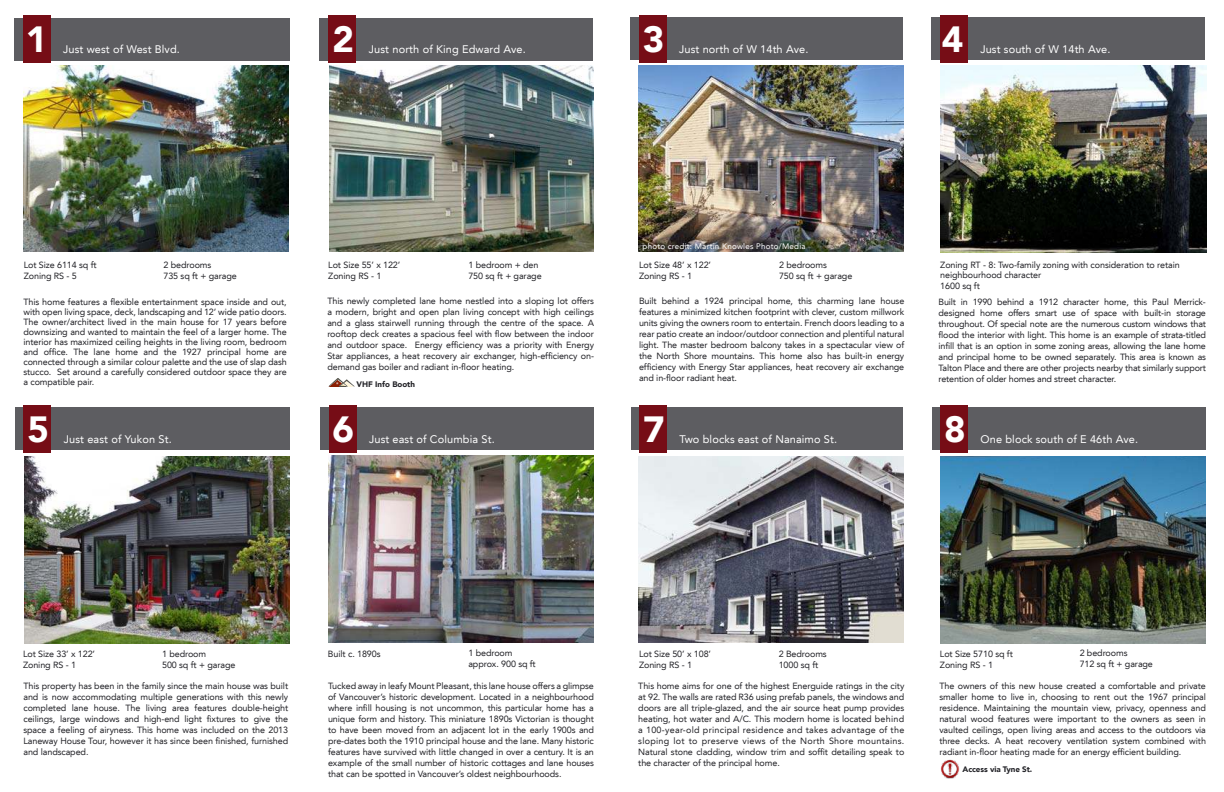
<style>
.page{position:relative;width:1224px;height:792px;background:#fff}
.page>*{position:absolute;margin:0;border:0;box-sizing:border-box;transform-origin:0 0}
.t1{font:900 36.4px "Avenir LT";color:#fff}
.t2{font:11px "Avenir LT";letter-spacing:.01em;color:#fff}
.t3{font:9px/11px "Avenir LT";letter-spacing:-.01em;color:#232328}
.t4{font:8px "Avenir LT";letter-spacing:.03em;color:#fff}
.t5{font:900 8px "Avenir LT";letter-spacing:-.01em;color:#232328}
</style>
<div class="page">
<img style="left:639px;top:65px;width:264px;height:187px">
<img style="left:330px;top:66px;width:264px;height:186px">
<img style="left:23px;top:66px;width:266px;height:186px">
<img style="left:940px;top:66px;width:266px;height:186px">
<img style="left:639px;top:456px;width:264px;height:187px">
<img style="left:328px;top:456px;width:266px;height:186px">
<img style="left:24px;top:457px;width:266px;height:186px">
<img style="left:940px;top:457px;width:266px;height:186px">
<div style="left:14px;top:18px;width:275px;height:42px;background:#5d5d61"></div>
<div style="left:23px;top:15px;width:27px;height:48px;background:#760d16"></div>
<div style="left:932px;top:18px;width:273px;height:42px;background:#5d5d61"></div>
<div style="left:940px;top:15px;width:28px;height:48px;background:#760d16"></div>
<div style="left:631px;top:18px;width:272px;height:42px;background:#5d5d61"></div>
<div style="left:639px;top:15px;width:28px;height:48px;background:#760d16"></div>
<div style="left:320px;top:18px;width:273px;height:42px;background:#5d5d61"></div>
<div style="left:329px;top:15px;width:27px;height:48px;background:#760d16"></div>
<div style="left:15px;top:408px;width:274px;height:42px;background:#5d5d61"></div>
<div style="left:23px;top:405px;width:28px;height:48px;background:#760d16"></div>
<div style="left:932px;top:408px;width:274px;height:42px;background:#5d5d61"></div>
<div style="left:940px;top:405px;width:28px;height:48px;background:#760d16"></div>
<div style="left:631px;top:408px;width:272px;height:42px;background:#5d5d61"></div>
<div style="left:639px;top:405px;width:28px;height:48px;background:#760d16"></div>
<div style="left:320px;top:408px;width:274px;height:42px;background:#5d5d61"></div>
<div style="left:329px;top:405px;width:27px;height:48px;background:#760d16"></div>
<svg style="left:328px;top:378px;width:27px;height:9px"></svg>
<img style="left:941px;top:759px;width:18px;height:20px">
<h1 class="t1" style="left:26px;top:24px;width:23px">1</h1>
<p class="t2" style="left:63px;top:45px;width:118px">Just west of West Blvd.</p>
<h1 class="t1" style="left:332px;top:24px;width:23px">2</h1>
<p class="t2" style="left:369px;top:45px;width:158px">Just north of King Edward Ave.</p>
<h1 class="t1" style="left:643px;top:24px;width:23px">3</h1>
<p class="t2" style="left:679px;top:44px;width:131px">Just north of W 14th Ave.</p>
<p class="t4" style="left:643px;top:243px;width:165px">photo credit: Martin Knowles Photo/Media</p>
<h1 class="t1" style="left:942px;top:24px;width:23px">4</h1>
<p class="t2" style="left:980px;top:44px;width:132px">Just south of W 14th Ave.</p>
<p class="t3" style="left:779px;top:260px;width:75px">2 bedrooms<br>750 sq ft + garage</p>
<p class="t3" style="left:940px;top:260px;width:241px;line-height:10px">Zoning RT - 8: Two-family zoning with consideration to retain neighbourhood character</p>
<p class="t3" style="left:939px;top:278px;width:269px;line-height:15.8px">1600 sq ft<br>Built in 1990 behind a 1912 character home, this Paul Merrick-</p>
<p class="t3" style="left:939px;top:308px;width:269px;text-align:justify">designed home offers smart use of space with built-in storage throughout. Of special note are the numerous custom windows that flood the interior with light. This home is an example of strata-titled infill that is an option in some zoning areas, allowing the lane home and principal home to be owned separately. This area is known as Talton Place and there are other projects nearby that similarly support retention of older homes and street character.</p>
<p class="t3" style="left:24px;top:260px;width:74px">Lot Size 6114 sq ft<br>Zoning RS - 5</p>
<p class="t3" style="left:468px;top:260px;width:75px">1 bedroom + den<br>750 sq ft + garage</p>
<p class="t3" style="left:639px;top:260px;width:74px">Lot Size 48’ x 122’<br>Zoning RS - 1</p>
<p class="t3" style="left:639px;top:296px;width:267px;text-align:justify">Built behind a 1924 principal home, this charming lane house features a minimized kitchen footprint with clever, custom millwork units giving the owners room to entertain. French doors leading to a rear patio create an indoor/outdoor connection and plentiful natural light. The master bedroom balcony takes in a spectacular view of the North Shore mountains. This home also has built-in energy efficiency with Energy Star appliances, heat recovery air exchange and in-floor radiant heat.</p>
<p class="t3" style="left:163px;top:260px;width:75px">2 bedrooms<br>735 sq ft + garage</p>
<p class="t3" style="left:328px;top:260px;width:74px">Lot Size 55’ x 122’<br>Zoning RS - 1</p>
<p class="t3" style="left:327px;top:296px;width:268px;text-align:justify">This newly completed lane home nestled into a sloping lot offers a modern, bright and open plan living concept with high ceilings and a glass stairwell running through the centre of the space. A rooftop deck creates a spacious feel with flow between the indoor and outdoor space. Energy efficiency was a priority with Energy Star appliances, a heat recovery air exchanger, high-efficiency on&shy;demand gas boiler and radiant in-floor heating.</p>
<p class="t3" style="left:23px;top:296px;width:265px;line-height:10px;text-align:justify">This home features a flexible entertainment space inside and out, with open living space, deck, landscaping and 12’ wide patio doors.<br>The owner/architect lived in the main house for 17 years before downsizing and wanted to maintain the feel of a larger home. The interior has maximized ceiling heights in the living room, bedroom and office. The lane home and the 1927 principal home are connected through a similar colour palette and the use of slap dash stucco. Set around a carefully considered outdoor space they are a compatible pair.</p>
<p class="t5" style="left:356px;top:381px;width:60px">VHF Info Booth</p>
<h1 class="t1" style="left:27px;top:414px;width:23px">5</h1>
<p class="t2" style="left:64px;top:434px;width:109px">Just east of Yukon St.</p>
<h1 class="t1" style="left:333px;top:414px;width:23px">6</h1>
<p class="t2" style="left:369px;top:434px;width:127px">Just east of Columbia St.</p>
<h1 class="t1" style="left:643px;top:414px;width:23px">7</h1>
<p class="t2" style="left:680px;top:434px;width:159px">Two blocks east of Nanaimo St.</p>
<h1 class="t1" style="left:944px;top:414px;width:23px">8</h1>
<p class="t2" style="left:981px;top:434px;width:159px">One block south of E 46th Ave.</p>
<p class="t3" style="left:1080px;top:649px;width:75px">2 bedrooms<br>712 sq ft + garage</p>
<p class="t3" style="left:162px;top:649px;width:75px">1 bedroom<br>500 sq ft + garage</p>
<p class="t3" style="left:328px;top:649px;width:54px">Built c. 1890s</p>
<p class="t3" style="left:468px;top:649px;width:69px">1 bedroom approx. 900 sq ft</p>
<p class="t3" style="left:639px;top:649px;width:74px">Lot Size 50’ x 108’<br>Zoning RS - 1</p>
<p class="t3" style="left:638px;top:681px;width:268px;text-align:justify">This home aims for one of the highest Energuide ratings in the city at 92. The walls are rated R36 using prefab panels, the windows and doors are all triple-glazed, and the air source heat pump provides heating, hot water and A/C. This modern home is located behind a 100-year-old principal residence and takes advantage of the sloping lot to preserve views of the North Shore mountains.<br>Natural stone cladding, window trim and soffit detailing speak to the character of the principal home.</p>
<p class="t3" style="left:779px;top:649px;width:50px">2 Bedrooms<br>1000 sq ft</p>
<p class="t3" style="left:940px;top:649px;width:74px">Lot Size 5710 sq ft<br>Zoning RS - 1</p>
<p class="t3" style="left:939px;top:681px;width:268px;text-align:justify">The owners of this new house created a comfortable and private smaller home to live in, choosing to rent out the 1967 principal residence. Maintaining the mountain view, privacy, openness and natural wood features were important to the owners as seen in vaulted ceilings, open living areas and access to the outdoors via three decks. A heat recovery ventilation system combined with radiant in-floor heating made for an energy efficient building.</p>
<p class="t3" style="left:23px;top:650px;width:74px">Lot Size 33’ x 122’<br>Zoning RS - 1</p>
<p class="t3" style="left:23px;top:681px;width:266px;text-align:justify">This property has been in the family since the main house was built and is now accommodating multiple generations with this newly completed lane house. The living area features double-height ceilings, large windows and high-end light fixtures to give the space a feeling of airyness. This home was included on the 2013<br>Laneway House Tour, however it has since been finished, furnished and landscaped.</p>
<p class="t3" style="left:328px;top:681px;width:267px;text-align:justify">Tucked away in leafy Mount Pleasant, this lane house offers a glimpse of Vancouver’s historic development. Located in a neighbourhood where infill housing is not uncommon, this particular home has a unique form and history. This miniature 1890s Victorian is thought to have been moved from an adjacent lot in the early 1900s and pre-dates both the 1910 principal house and the lane. Many historic features have survived with little changed in over a century. It is an example of the small number of historic cottages and lane houses that can be spotted in Vancouver’s oldest neighbourhoods.</p>
<p class="t5" style="left:963px;top:766px;width:71px">Access via Tyne St.</p>
</div>
